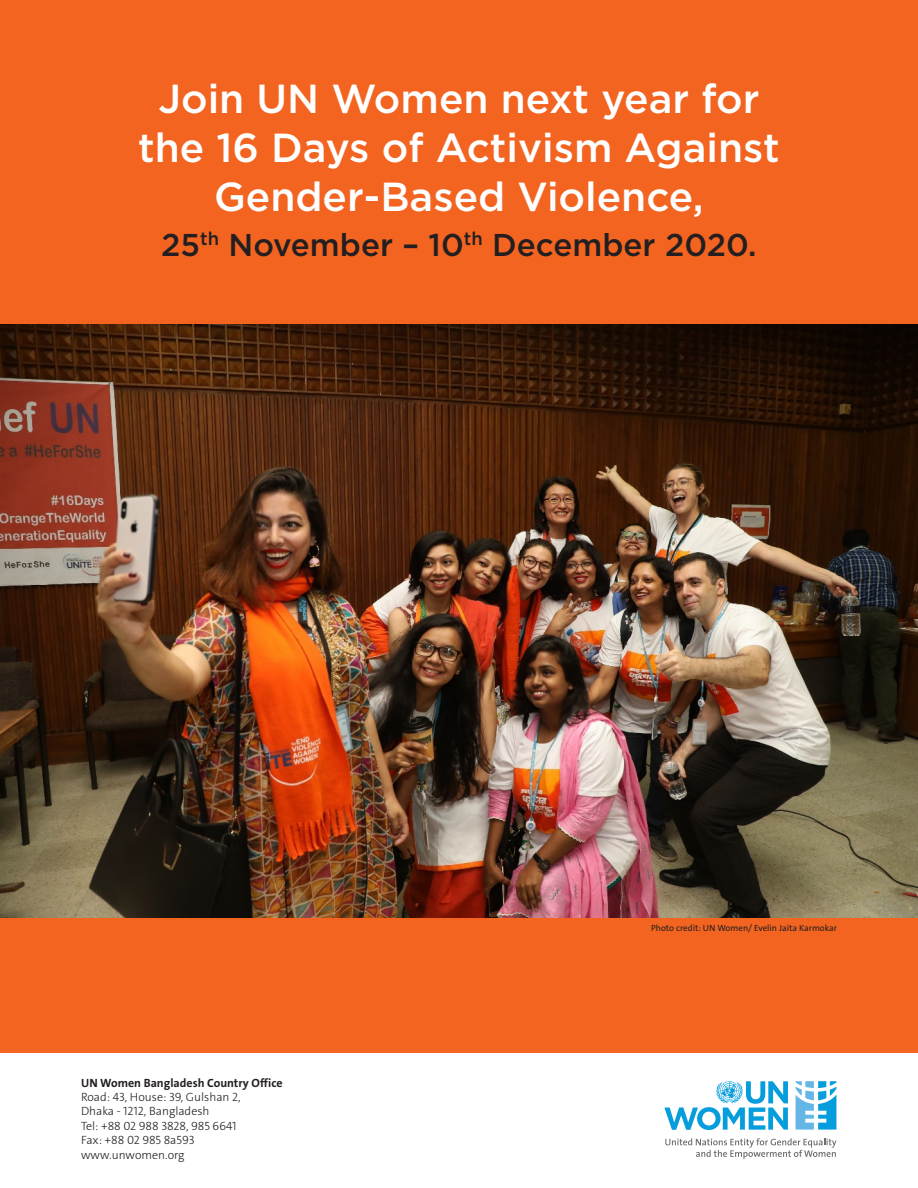
<style>
.page{position:relative;width:918px;height:1188px;background:#fff}
.page>*{position:absolute;margin:0;border:0;box-sizing:border-box;transform-origin:0 0}
.Heading_1{font:500 40.5px/48.6px "Gotham";color:#fff;text-align:center}
.Heading_1-2{font:500 31.5px "Gotham";color:#231f20}
.Text_9_25_12{font:300 12px "The Sans C4 s";color:#231f20}
.Text_9_25_12-2{font:700 12px "The Sans B7";color:#231f20}
.t1{font:9px "The Sans B5 Plain";color:#231f20}
</style>
<div class="page">
<div style="left:0;top:0;width:918px;height:1053px;background:#f36421"></div>
<img style="left:0;top:324px;width:918px;height:594px">
<svg style="left:664px;top:1081px;width:124px;height:49px"></svg>
<svg style="left:665px;top:1138px;width:172px;height:21px"></svg>
<svg style="left:796px;top:1081px;width:40px;height:49px"></svg>
<p class="Heading_1" style="left:158px;top:74px;width:603px">Join UN Women next year for</p>
<p class="Heading_1" style="left:138px;top:123px;width:643px">the 16 Days of Activism Against<br>Gender-Based Violence,</p>
<p class="Heading_1-2" style="left:161px;top:224px;width:597px">25<sup>th</sup> November – 10<sup>th</sup> December 2020.</p>
<p class="Text_9_25_12-2" style="left:81px;top:1076px;width:203px">UN Women Bangladesh Country Office</p>
<p class="Text_9_25_12" style="left:81px;top:1089px;width:161px">Road: 43, House: 39, Gulshan 2,</p>
<p class="Text_9_25_12" style="left:81px;top:1104px;width:130px">Dhaka - 1212, Bangladesh</p>
<p class="Text_9_25_12" style="left:81px;top:1118px;width:157px">Tel: +88 02 988 3828, 985 6641</p>
<p class="Text_9_25_12" style="left:81px;top:1132px;width:115px">Fax: +88 02 985 8a593</p>
<p class="Text_9_25_12" style="left:81px;top:1147px;width:105px">www.unwomen.org</p>
<p class="t1" style="left:651px;top:924px;width:187px">Photo credit: UN Women/ Evelin Jaita Karmokar</p>
</div>
